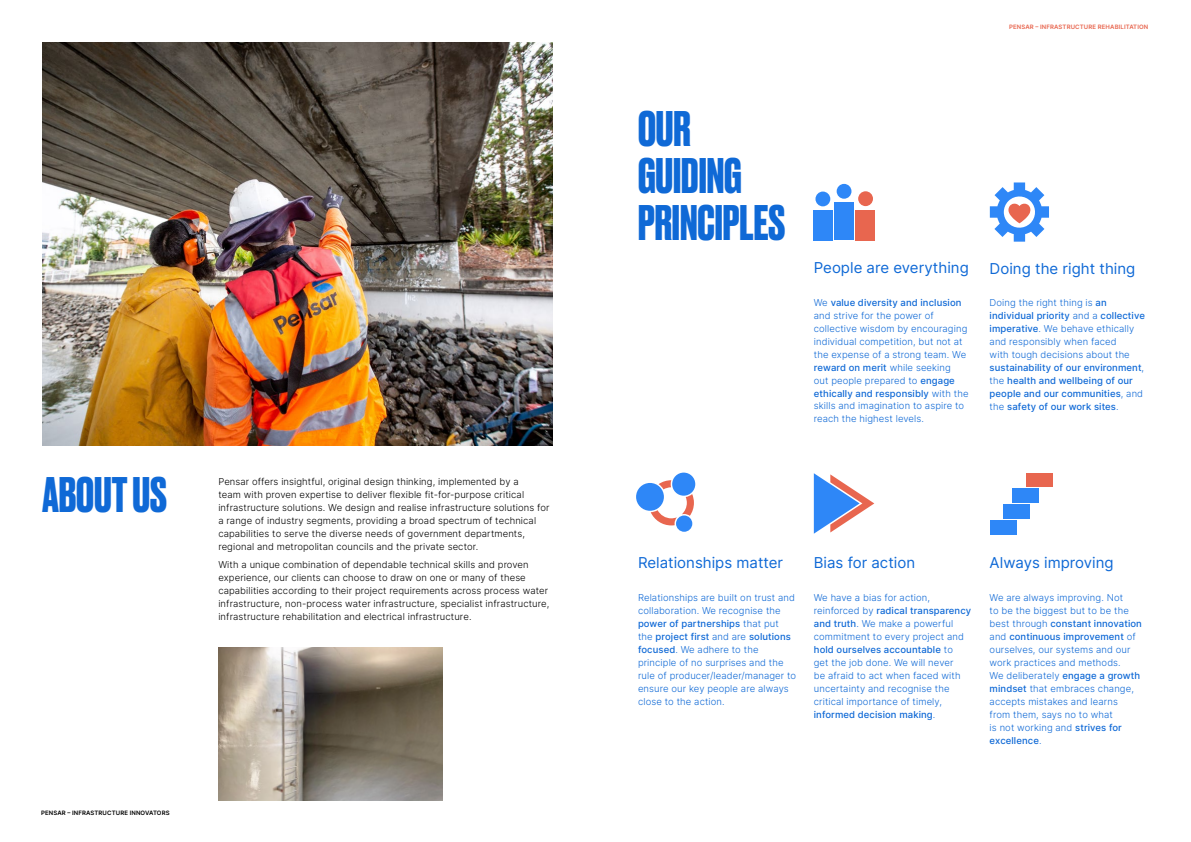
<style>
.page{position:relative;width:1191px;height:842px;background:#fff}
.page>*{position:absolute;margin:0;border:0;box-sizing:border-box;transform-origin:0 0}
.t1{font:700 47px/47px "Druk";color:#0f69d6}
.t2{font:15px "Inter";color:#0f69d6}
.t3{font:300 9.5px/13px "Inter";letter-spacing:.01em;color:#0f69d6}
.t4{font:300 9.5px/13px "Inter";letter-spacing:.01em;color:#000}
.t5{font:500 9.5px/13px "Inter";letter-spacing:.01em;color:#0f69d6}
.t6{font:600 6px "Inter";letter-spacing:.02em;color:#e8664f}
.t7{font:600 6px "Inter";letter-spacing:.02em;color:#000}
.s1{font-weight:500}
.s2{font-weight:300}
</style>
<div class="page">
<img style="left:218px;top:648px;width:224px;height:152px">
<img style="left:43px;top:43px;width:510px;height:402px">
<div style="left:814px;top:210px;width:19px;height:30px;background:#2e87f7"></div>
<div style="left:834px;top:202px;width:19px;height:38px;background:#2e87f7"></div>
<div style="left:855px;top:210px;width:19px;height:30px;background:#e8664f"></div>
<div style="left:815px;top:192px;width:15px;height:14px;background:#2e87f7;border-radius:50%"></div>
<div style="left:858px;top:191px;width:15px;height:15px;background:#e8664f;border-radius:50%"></div>
<div style="left:836px;top:184px;width:15px;height:15px;background:#2e87f7;border-radius:50%"></div>
<svg style="left:989px;top:182px;width:60px;height:60px"></svg>
<div style="left:676px;top:515px;width:16px;height:17px;background:#2e87f7;border-radius:50%"></div>
<div style="left:672px;top:473px;width:23px;height:23px;background:#2e87f7;border-radius:50%"></div>
<svg style="left:650px;top:480px;width:44px;height:45px"></svg>
<div style="left:636px;top:483px;width:28px;height:28px;background:#2e87f7;border-radius:50%"></div>
<svg style="left:814px;top:473px;width:60px;height:61px"></svg>
<div style="left:1026px;top:473px;width:26px;height:14px;background:#e8664f"></div>
<div style="left:1012px;top:488px;width:27px;height:15px;background:#2e87f7"></div>
<div style="left:1003px;top:504px;width:26px;height:14px;background:#2e87f7"></div>
<div style="left:990px;top:520px;width:26px;height:14px;background:#2e87f7"></div>
<h1 class="t1" style="left:43px;top:469px;width:126px">ABOUT US</h1>
<p class="t4" style="left:218px;top:475px;width:333px">Pensar offers insightful, original design thinking, implemented by a<br>team with proven expertise to deliver flexible fit-for-purpose critical infrastructure solutions. We design and realise infrastructure solutions for a range of industry segments, providing a broad spectrum of technical capabilities to serve the diverse needs of government departments, regional and metropolitan councils and the private sector.</p>
<p class="t4" style="left:218px;top:558px;width:333px">With a unique combination of dependable technical skills and proven experience, our clients can choose to draw on one or many of these capabilities according to their project requirements across process water infrastructure, non-process water infrastructure, specialist infrastructure, infrastructure rehabilitation and electrical infrastructure.</p>
<p class="t7" style="left:41px;top:808px;width:130px">PENSAR – INFRASTRUCTURE INNOVATORS</p>
<p class="t6" style="left:1009px;top:23px;width:141px">PENSAR – INFRASTRUCTURE REHABILITATION</p>
<h1 class="t1" style="left:638px;top:103px;width:148px">OUR<br>GUIDING<br>PRINCIPLES</h1>
<h2 class="t2" style="left:814px;top:256px;width:156px">People are everything</h2>
<p class="t3" style="left:814px;top:295px;width:156px">We <span class="s1">value diversity and inclusion </span>and strive for the power of collective wisdom by encouraging individual competition, but not at the expense of a strong team. We <span class="s1">reward on merit</span> while seeking<br>out people prepared to <span class="s1">engage ethically and responsibly</span> with the skills and imagination to aspire to reach the highest levels.</p>
<h2 class="t2" style="left:989px;top:257px;width:147px">Doing the right thing</h2>
<p class="t5" style="left:989px;top:296px;width:157px"><span class="s2">Doing the right thing is</span> an individual priority <span class="s2">and a</span> collective imperative<span class="s2">. We behave ethically and responsibly when faced<br>with tough decisions about the </span>sustainability of our environment<span class="s2">, the</span> health and wellbeing of our people and our communities<span class="s2">, and the</span> safety of our work sites<span class="s2">.</span></p>
<h2 class="t2" style="left:638px;top:552px;width:147px">Relationships matter</h2>
<p class="t3" style="left:638px;top:591px;width:160px">Relationships are built on trust and collaboration. We recognise the <span class="s1">power of partnerships</span> that put<br>the <span class="s1">project first</span> and are <span class="s1">solutions focused</span>. We adhere to the principle of no surprises and the rule of producer/leader/manager to ensure our key people are always close to the action.</p>
<h2 class="t2" style="left:814px;top:552px;width:103px">Bias for action</h2>
<p class="t3" style="left:814px;top:591px;width:159px">We have a bias for action, reinforced by <span class="s1">radical transparency and truth</span>. We make a powerful commitment to every project and <span class="s1">hold ourselves accountable</span> to<br>get the job done. We will never<br>be afraid to act when faced with uncertainty and recognise the critical importance of timely, <span class="s1">informed decision making</span>.</p>
<h2 class="t2" style="left:989px;top:552px;width:125px">Always improving</h2>
<p class="t3" style="left:989px;top:591px;width:154px">We are always improving. Not<br>to be the biggest but to be the best through <span class="s1">constant innovation </span>and <span class="s1">continuous improvement</span> of ourselves, our systems and our work practices and methods.<br>We deliberately <span class="s1">engage a growth mindset</span> that embraces change, accepts mistakes and learns<br>from them, says no to what<br>is not working and <span class="s1">strives for excellence</span>.</p>
</div>
